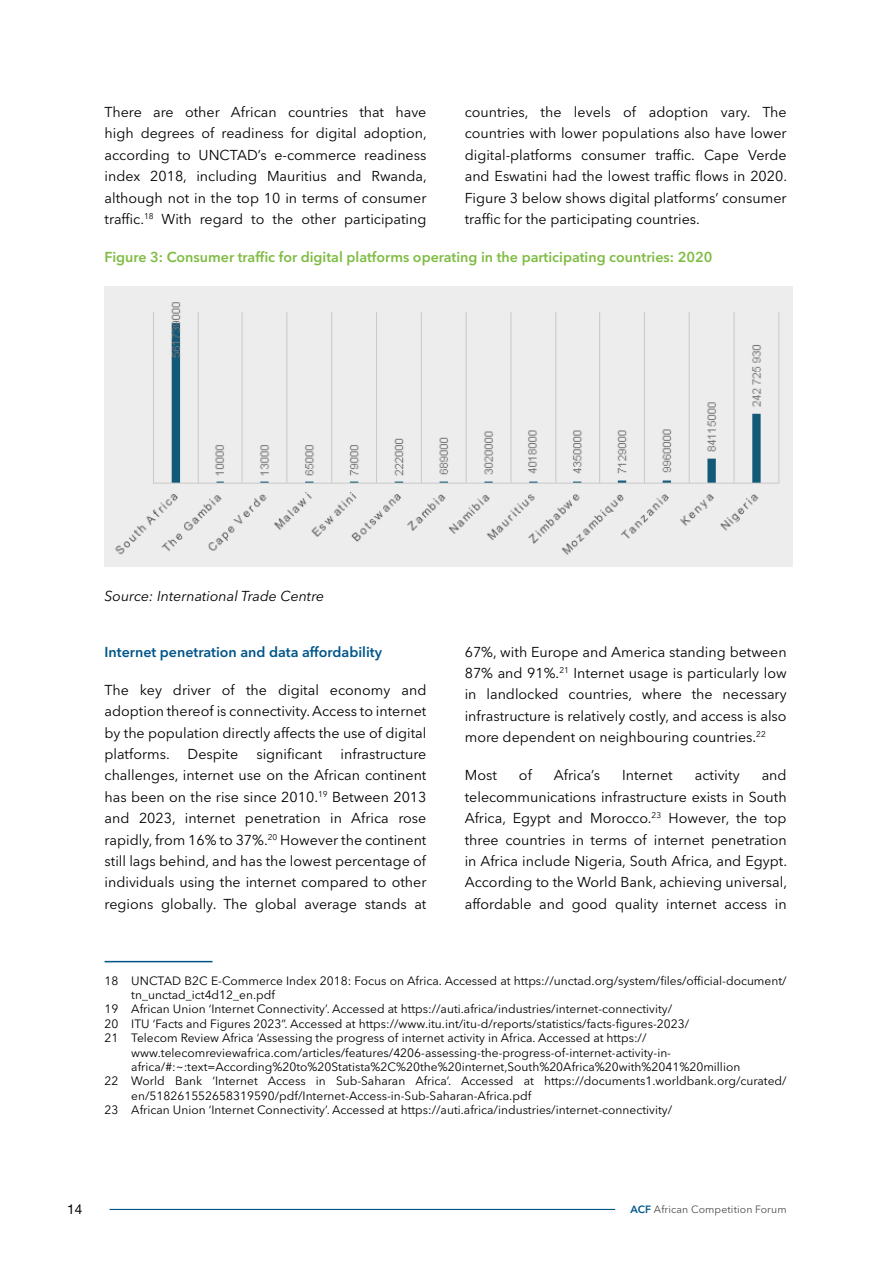
<style>
.page{position:relative;width:893px;height:1263px;background:#fff}
.page>*{position:absolute;margin:0;border:0;box-sizing:border-box;transform-origin:0 0}
.t1{font:14.25px/21.3px "Avenir Next LT Pro";color:#000;text-align:justify}
.t2{font:600 14.25px "Avenir Next LT Pro";color:#7fbc42}
.t3{font:600 14.25px "Avenir Next LT Pro";color:#005589}
.t4{font:italic 14.25px "Avenir Next LT Pro";color:#000}
.t5{font:13.5px "Helvetica Neue LT Std";color:#000}
.t6{font:12px "Avenir Next LT Pro";color:#000}
.t7{font:10.5px "Avenir Next LT Pro";letter-spacing:.01em;color:#4d4d4f}
.s1{font-weight:600;color:#005589}
</style>
<div class="page">
<hr style="left:109px;top:1209px;width:506px;height:1px;background:#005589">
<hr style="left:105px;top:961px;width:108px;height:1px;background:#005589">
<div style="left:105px;top:286px;width:688px;height:281px;background:#eeeded"></div>
<img style="left:115px;top:302px;width:665px;height:253px">
<p class="t1" style="left:105px;top:101px;width:324px">There are other African countries that have high degrees of readiness for digital adoption, according to UNCTAD’s e-commerce readiness index 2018, including Mauritius and Rwanda, although not in the top 10 in terms of consumer traffic.<sup>18</sup> With regard to the other participating</p>
<p class="t1" style="left:465px;top:101px;width:324px">countries, the levels of adoption vary. The countries with lower populations also have lower digital-platforms consumer traffic. Cape Verde and Eswatini had the lowest traffic flows in 2020.<br>Figure 3 below shows digital platforms’ consumer traffic for the participating countries.</p>
<p class="t2" style="left:105px;top:249px;width:609px">Figure 3: Consumer traffic for digital platforms operating in the participating countries: 2020</p>
<p class="t4" style="left:105px;top:588px;width:221px">Source: International Trade Centre</p>
<p class="t3" style="left:105px;top:643px;width:279px">Internet penetration and data affordability</p>
<p class="t1" style="left:105px;top:679px;width:323px">The key driver of the digital economy and adoption thereof is connectivity. Access to internet by the population directly affects the use of digital platforms. Despite</p>
<p class="t1" style="left:105px;top:743px;width:323px;text-indent:236px">infrastructure challenges, internet use on the African continent has been on the rise since 2010.<sup>19</sup> Between 2013 and 2023, internet penetration in Africa rose rapidly, from 16% to 37%.<sup>20</sup> However the continent still lags behind, and has the lowest percentage of individuals using the internet compared to other regions globally. The global average stands at</p>
<p class="t1" style="left:256px;top:743px;width:68px">significant</p>
<p class="t1" style="left:465px;top:641px;width:323px">67%, with Europe and America standing between 87% and 91%.<sup>21</sup> Internet usage is particularly low in landlocked countries, where the necessary infrastructure is relatively costly, and access is also more dependent on neighbouring countries.<sup>22</sup></p>
<p class="t1" style="left:465px;top:765px;width:34px">Most</p>
<p class="t1" style="left:519px;top:765px;width:14px">of</p>
<p class="t1" style="left:554px;top:765px;width:48px">Africa’s</p>
<p class="t1" style="left:622px;top:765px;width:52px">Internet</p>
<p class="t1" style="left:695px;top:765px;width:46px">activity</p>
<p class="t1" style="left:465px;top:765px;width:324px;text-indent:297px">and telecommunications infrastructure exists in South Africa, Egypt and Morocco.<sup>23</sup> However, the top three countries in terms of internet penetration in Africa include Nigeria, South Africa, and Egypt.<br>According to the World Bank, achieving universal, affordable and good quality internet access in</p>
<p class="t6" style="left:105px;top:973px;width:684px">18 UNCTAD B2C E-Commerce Index 2018: Focus on Africa. Accessed at https://unctad.org/system/files/official-document/</p>
<p class="t6" style="left:131px;top:987px;width:145px">tn_unctad_ict4d12_en.pdf</p>
<p class="t6" style="left:105px;top:1002px;width:569px">19 African Union ‘Internet Connectivity’. Accessed at https://auti.africa/industries/internet-connectivity/</p>
<p class="t6" style="left:105px;top:1016px;width:586px">20 ITU ‘Facts and Figures 2023”. Accessed at https://www.itu.int/itu-d/reports/statistics/facts-figures-2023/</p>
<p class="t6" style="left:105px;top:1031px;width:543px">21 Telecom Review Africa ‘Assessing the progress of internet activity in Africa. Accessed at https://</p>
<p class="t6" style="left:131px;top:1045px;width:541px">www.telecomreviewafrica.com/articles/features/4206-assessing-the-progress-of-internet-activity-in-</p>
<p class="t6" style="left:131px;top:1059px;width:610px">africa/#:~:text=According%20to%20Statista%2C%20the%20internet,South%20Africa%20with%2041%20million</p>
<p class="t6" style="left:105px;top:1074px;width:684px">22 World Bank ‘Internet Access in Sub-Saharan Africa’. Accessed at https://documents1.worldbank.org/curated/</p>
<p class="t6" style="left:131px;top:1088px;width:401px">en/518261552658319590/pdf/Internet-Access-in-Sub-Saharan-Africa.pdf</p>
<p class="t6" style="left:105px;top:1103px;width:569px">23 African Union ‘Internet Connectivity’. Accessed at https://auti.africa/industries/internet-connectivity/</p>
<p class="t5" style="left:67px;top:1201px;width:17px">14</p>
<p class="t7" style="left:630px;top:1203px;width:158px"><span class="s1">ACF</span> African Competition Forum</p>
</div>
